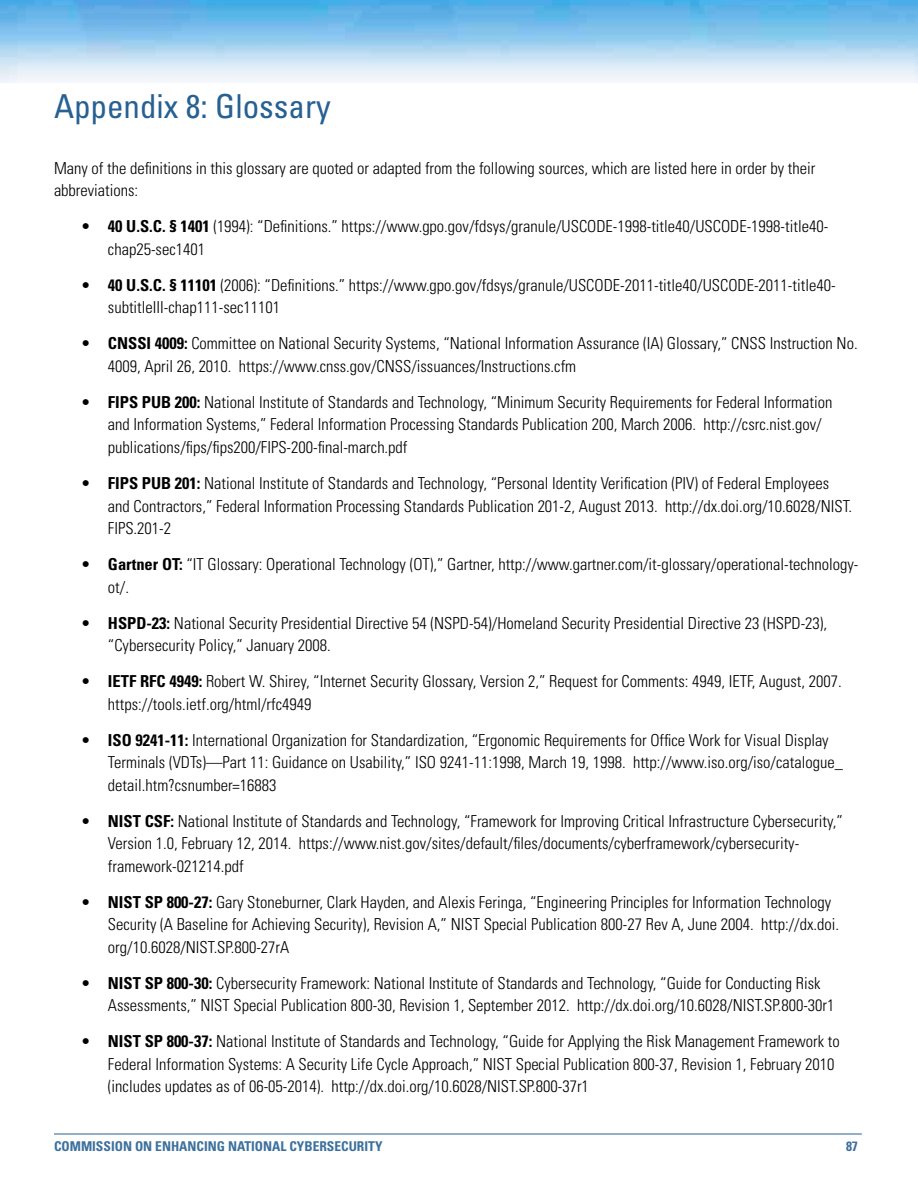
<style>
.page{position:relative;width:918px;height:1188px;background:#fff}
.page>*{position:absolute;margin:0;border:0;box-sizing:border-box;transform-origin:0 0}
.t1{font:condensed 33px "Univers LT Std";color:#276092}
.t2{font:300 condensed 16.5px/22.5px "Univers LT Std";color:#000}
.t3{font:700 condensed 13.5px "Univers LT Std";color:#3c709d}
.s1{font-weight:700}
</style>
<div class="page">
<hr style="left:54px;top:1134px;width:808px;height:1px;background:#276092">
<img style="left:0;top:0;width:918px;height:82px">
<h1 class="t1" style="left:54px;top:86px;width:278px">Appendix 8: Glossary</h1>
<p class="t2" style="left:54px;top:157px;width:763px">Many of the definitions in this glossary are quoted or adapted from the following sources, which are listed here in order by their abbreviations:</p>
<p class="t2" style="left:108px;top:215px;width:722px;text-indent:-27px">• <span class="s1">40 U.S.C. § 1401</span> (1994): “Definitions.” https://www.gpo.gov/fdsys/granule/USCODE-1998-title40/USCODE-1998-title40- chap25-sec1401</p>
<p class="t2" style="left:108px;top:274px;width:729px;text-indent:-27px">• <span class="s1">40 U.S.C. § 11101</span> (2006): “Definitions.” https://www.gpo.gov/fdsys/granule/USCODE-2011-title40/USCODE-2011-title40- subtitleIII-chap111-sec11101</p>
<p class="t2" style="left:108px;top:332px;width:751px;text-indent:-27px">• <span class="s1">CNSSI 4009:</span> Committee on National Security Systems, “National Information Assurance (IA) Glossary,” CNSS Instruction No.<br>4009, April 26, 2010. https://www.cnss.gov/CNSS/issuances/Instructions.cfm</p>
<p class="t2" style="left:108px;top:391px;width:726px;text-indent:-27px">• <span class="s1">FIPS PUB 200:</span> National Institute of Standards and Technology, “Minimum Security Requirements for Federal Information and Information Systems,” Federal Information Processing Standards Publication 200, March 2006. http://csrc.nist.gov/ publications/fips/fips200/FIPS-200-final-march.pdf</p>
<p class="t2" style="left:108px;top:472px;width:746px;text-indent:-27px">• <span class="s1">FIPS PUB 201:</span> National Institute of Standards and Technology, “Personal Identity Verification (PIV) of Federal Employees and Contractors,” Federal Information Processing Standards Publication 201-2, August 2013. http://dx.doi.org/10.6028/NIST.<br>FIPS.201-2</p>
<p class="t2" style="left:108px;top:553px;width:752px;text-indent:-27px">• <span class="s1">Gartner OT:</span> “IT Glossary: Operational Technology (OT),” Gartner, http://www.gartner.com/it-glossary/operational-technology&shy;ot/.</p>
<p class="t2" style="left:108px;top:611px;width:721px;text-indent:-27px">• <span class="s1">HSPD-23:</span> National Security Presidential Directive 54 (NSPD-54)/Homeland Security Presidential Directive 23 (HSPD-23), “Cybersecurity Policy,” January 2008.</p>
<p class="t2" style="left:108px;top:670px;width:735px;text-indent:-27px">• <span class="s1">IETF RFC 4949:</span> Robert W. Shirey, “Internet Security Glossary, Version 2,” Request for Comments: 4949, IETF, August, 2007. https://tools.ietf.org/html/rfc4949</p>
<p class="t2" style="left:108px;top:728px;width:737px;text-indent:-27px">• <span class="s1">ISO 9241-11:</span> International Organization for Standardization, “Ergonomic Requirements for Office Work for Visual Display<br>Terminals (VDTs)—Part 11: Guidance on Usability,” ISO 9241-11:1998, March 19, 1998. http://www.iso.org/iso/catalogue_ detail.htm?csnumber=16883</p>
<p class="t2" style="left:108px;top:810px;width:736px;text-indent:-27px">• <span class="s1">NIST CSF:</span> National Institute of Standards and Technology, “Framework for Improving Critical Infrastructure Cybersecurity,”<br>Version 1.0, February 12, 2014. https://www.nist.gov/sites/default/files/documents/cyberframework/cybersecurity&shy;framework-021214.pdf</p>
<p class="t2" style="left:108px;top:891px;width:733px;text-indent:-27px">• <span class="s1">NIST SP 800-27:</span> Gary Stoneburner, Clark Hayden, and Alexis Feringa, “Engineering Principles for Information Technology<br>Security (A Baseline for Achieving Security), Revision A,” NIST Special Publication 800-27 Rev A, June 2004. http://dx.doi. org/10.6028/NIST.SP.800-27rA</p>
<p class="t2" style="left:108px;top:972px;width:728px;text-indent:-27px">• <span class="s1">NIST SP 800-30:</span> Cybersecurity Framework: National Institute of Standards and Technology, “Guide for Conducting Risk<br>Assessments,” NIST Special Publication 800-30, Revision 1, September 2012. http://dx.doi.org/10.6028/NIST.SP.800-30r1</p>
<p class="t2" style="left:108px;top:1030px;width:733px;text-indent:-27px">• <span class="s1">NIST SP 800-37:</span> National Institute of Standards and Technology, “Guide for Applying the Risk Management Framework to<br>Federal Information Systems: A Security Life Cycle Approach,” NIST Special Publication 800-37, Revision 1, February 2010 (includes updates as of 06-05-2014). http://dx.doi.org/10.6028/NIST.SP.800-37r1</p>
<p class="t3" style="left:54px;top:1138px;width:330px">COMMISSION ON ENHANCING NATIONAL CYBERSECURITY</p>
<p class="t3" style="left:846px;top:1138px;width:13px">87</p>
</div>
